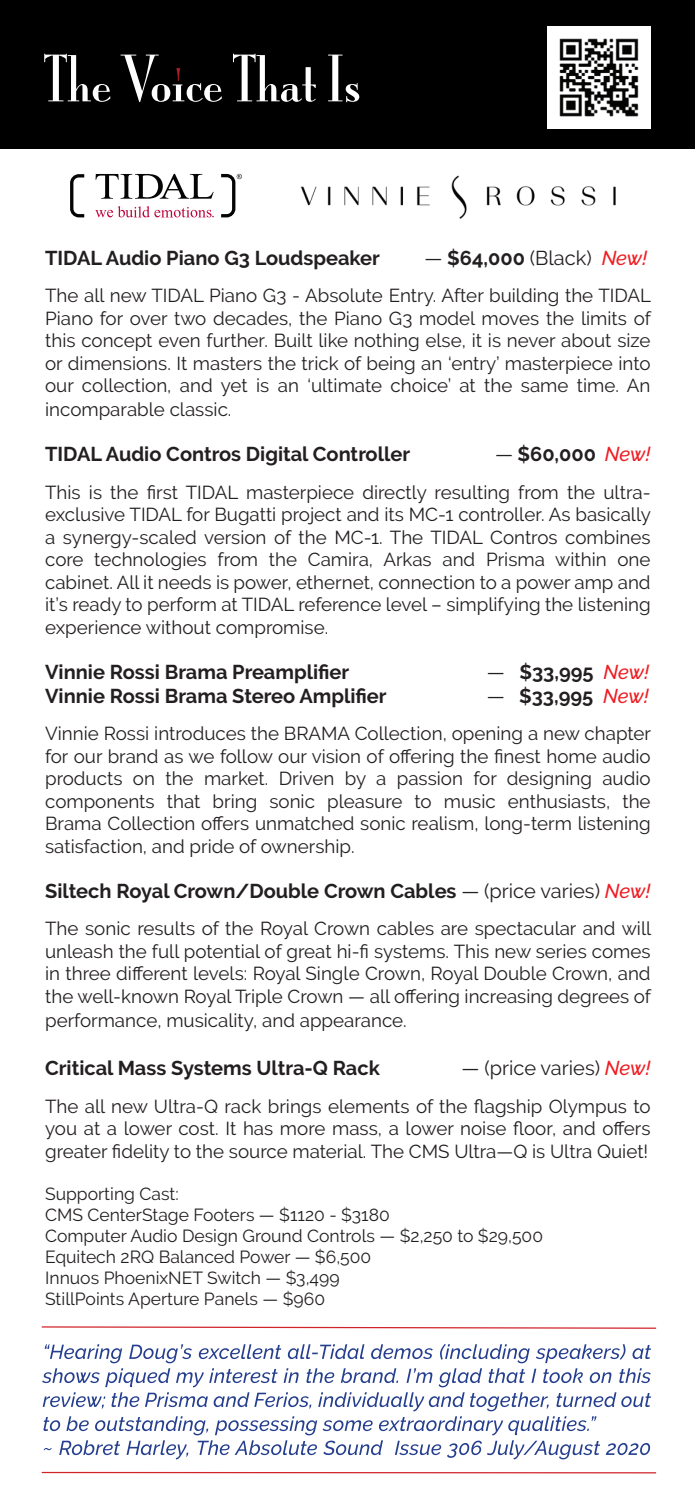
<style>
.page{position:relative;width:695px;height:1511px;background:#fff}
.page>*{position:absolute;margin:0;border:0;box-sizing:border-box;transform-origin:0 0}
.t1{font:700 20px "Raleway";color:#231f20}
.t2{font:20px "Raleway";color:#231f20}
.t3{font:18.75px/22.5px "Raleway";color:#231f20;text-align:justify}
.t4{font:17.5px/21px "Raleway";color:#231f20}
.s1{font-weight:700}
.s2{font-weight:500;font-style:italic;color:#ee1d23}
.s3{font-weight:400}
</style>
<div class="page">
<div style="left:0;top:0;width:695px;height:148px;background:#000"></div>
<svg style="left:42px;top:1344px;width:609px;height:115px"></svg>
<svg style="left:41px;top:1326px;width:616px;height:3px"></svg>
<hr style="left:42px;top:1471px;width:614px;height:2px;background:#d1232a">
<svg style="left:44px;top:54px;width:66px;height:48px"></svg>
<svg style="left:121px;top:55px;width:101px;height:47px"></svg>
<svg style="left:233px;top:54px;width:83px;height:48px"></svg>
<svg style="left:328px;top:55px;width:31px;height:47px"></svg>
<svg style="left:96px;top:174px;width:118px;height:25px"></svg>
<svg style="left:95px;top:206px;width:119px;height:11px"></svg>
<svg style="left:70px;top:174px;width:14px;height:43px"></svg>
<svg style="left:221px;top:174px;width:21px;height:43px"></svg>
<img style="left:300px;top:175px;width:316px;height:44px">
<img style="left:548px;top:27px;width:102px;height:102px">
<p class="t1" style="left:45px;top:246px;width:336px">TIDAL Audio Piano G3 Loudspeaker</p>
<p class="t2" style="left:424px;top:246px;width:224px">— <span class="s1">$64,000</span> (Black) <span class="s2">New!</span></p>
<p class="t3" style="left:45px;top:284px;width:607px">The all new TIDAL Piano G3 - Absolute Entry. After building the TIDAL Piano for over two decades, the Piano G3 model moves the limits of this concept even further. Built like nothing else, it is never about size or dimensions. It masters the trick of being an ‘entry’ masterpiece into our collection, and yet is an ‘ultimate choice’ at the same time. An incomparable classic.</p>
<p class="t1" style="left:45px;top:442px;width:366px">TIDAL Audio Contros Digital Controller</p>
<p class="t1" style="left:495px;top:442px;width:157px"><span class="s3">—</span> $60,000 <span class="s2">New!</span></p>
<p class="t3" style="left:45px;top:481px;width:607px">This is the first TIDAL masterpiece directly resulting from the ultra&shy;exclusive TIDAL for Bugatti project and its MC-1 controller. As basically a synergy-scaled version of the MC-1. The TIDAL Contros combines core technologies from the Camira, Arkas and Prisma within one cabinet. All it needs is power, ethernet, connection to a power amp and it’s ready to perform at TIDAL reference level – simplifying the listening experience without compromise.</p>
<p class="t1" style="left:45px;top:660px;width:306px">Vinnie Rossi Brama Preamplifier</p>
<p class="t1" style="left:487px;top:660px;width:164px"><span class="s3">—</span> $33,995 <span class="s2">New!</span></p>
<p class="t1" style="left:45px;top:684px;width:343px">Vinnie Rossi Brama Stereo Amplifier</p>
<p class="t1" style="left:487px;top:684px;width:164px"><span class="s3">—</span> $33,995 <span class="s2">New!</span></p>
<p class="t3" style="left:45px;top:722px;width:607px">Vinnie Rossi introduces the BRAMA Collection, opening a new chapter for our brand as we follow our vision of offering the finest home audio products on the market. Driven by a passion for designing audio components that bring sonic pleasure to music enthusiasts, the Brama Collection offers unmatched sonic realism, long-term listening satisfaction, and pride of ownership.</p>
<p class="t1" style="left:45px;top:879px;width:607px">Siltech Royal Crown/Double Crown Cables <span class="s3">— (price varies)</span> <span class="s2">New!</span></p>
<p class="t3" style="left:45px;top:917px;width:607px">The sonic results of the Royal Crown cables are spectacular and will unleash the full potential of great hi-fi systems. This new series comes in three different levels: Royal Single Crown, Royal Double Crown, and the well-known Royal Triple Crown — all offering increasing degrees of performance, musicality, and appearance.</p>
<p class="t1" style="left:45px;top:1056px;width:336px">Critical Mass Systems Ultra-Q Rack</p>
<p class="t2" style="left:462px;top:1056px;width:190px">— (price varies) <span class="s2">New!</span></p>
<p class="t3" style="left:45px;top:1094px;width:607px">The all new Ultra-Q rack brings elements of the flagship Olympus to you at a lower cost. It has more mass, a lower noise floor, and offers greater fidelity to the source material. The CMS Ultra—Q is Ultra Quiet!</p>
<p class="t4" style="left:45px;top:1182px;width:499px">Supporting Cast:<br>CMS CenterStage Footers — $1120 - $3180<br>Computer Audio Design Ground Controls — $2,250 to $29,500<br>Equitech 2RQ Balanced Power — $6,500<br>Innuos PhoenixNET Switch — $3,499<br>StillPoints Aperture Panels — $960</p>
</div>
